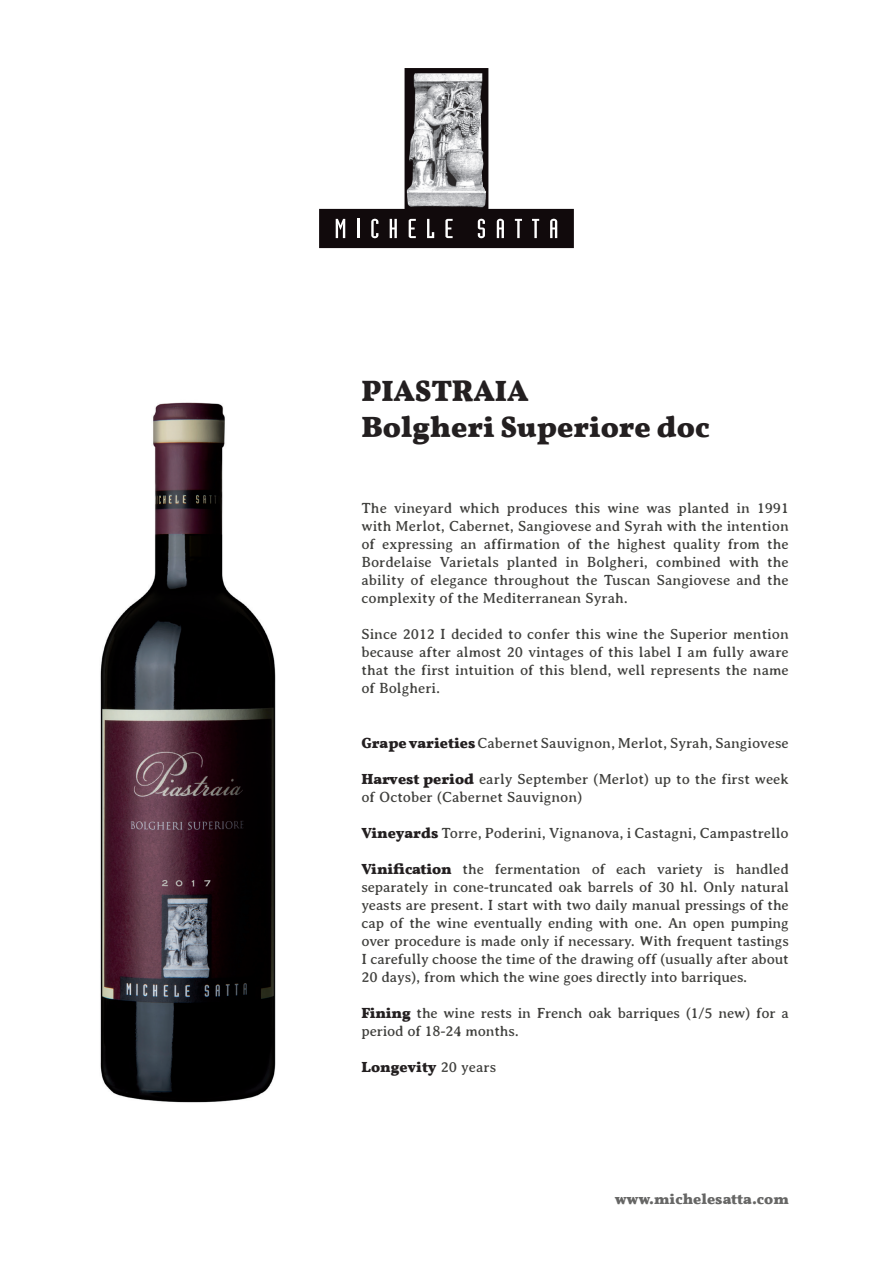
<style>
.page{position:relative;width:893px;height:1263px;background:#fff}
.page>*{position:absolute;margin:0;border:0;box-sizing:border-box;transform-origin:0 0}
.t1{font:700 30px/36px "Vollkorn";color:#231f20}
.t2{font:15px/18px "Averia Serif";color:#40403d;text-align:justify}
.t3{font:700 15px "Vollkorn";color:#666665}
.t4{font:700 15px "Vollkorn";color:#231f20}
.s1{font-family:"Vollkorn";font-weight:700;color:#231f20}
.s2{font-family:"Averia Serif";font-weight:400;color:#40403d}
</style>
<div class="page">
<svg style="left:319px;top:68px;width:255px;height:180px"></svg>
<img style="left:406px;top:73px;width:80px;height:135px">
<svg style="left:336px;top:219px;width:9px;height:19px"></svg>
<svg style="left:357px;top:219px;width:2px;height:19px"></svg>
<svg style="left:371px;top:219px;width:7px;height:19px"></svg>
<svg style="left:390px;top:219px;width:7px;height:19px"></svg>
<svg style="left:409px;top:219px;width:7px;height:19px"></svg>
<svg style="left:427px;top:219px;width:7px;height:19px"></svg>
<svg style="left:445px;top:219px;width:8px;height:19px"></svg>
<svg style="left:478px;top:219px;width:7px;height:19px"></svg>
<svg style="left:497px;top:219px;width:7px;height:19px"></svg>
<svg style="left:515px;top:219px;width:7px;height:19px"></svg>
<svg style="left:532px;top:219px;width:7px;height:19px"></svg>
<svg style="left:550px;top:219px;width:7px;height:19px"></svg>
<img style="left:100px;top:402px;width:176px;height:701px">
<h1 class="t1" style="left:361px;top:372px;width:350px">PIASTRAIA<br>Bolgheri Superiore doc</h1>
<p class="t2" style="left:361px;top:499px;width:429px">The vineyard which produces this wine was planted in 1991 with Merlot, Cabernet, Sangiovese and Syrah with the intention of expressing an affirmation of the highest quality from the Bordelaise Varietals planted in Bolgheri, combined with the ability of elegance throughout the Tuscan Sangiovese and the complexity of the Mediterranean Syrah.</p>
<p class="t2" style="left:361px;top:625px;width:429px">Since 2012 I decided to confer this wine the Superior mention because after almost 20 vintages of this label I am fully aware that the first intuition of this blend, well represents the name of Bolgheri.</p>
<p class="t2" style="left:361px;top:733px;width:429px"><span class="s1">Grape varieties</span> Cabernet Sauvignon, Merlot, Syrah, Sangiovese</p>
<p class="t2" style="left:361px;top:769px;width:429px"><span class="s1">Harvest period</span> early September (Merlot) up to the first week of October (Cabernet Sauvignon)</p>
<p class="t2" style="left:361px;top:823px;width:429px"><span class="s1">Vineyards</span> Torre, Poderini, Vignanova, i Castagni, Campastrello</p>
<p class="t2" style="left:361px;top:859px;width:429px"><span class="s1">Vinification</span> the fermentation of each variety is handled separately in cone-truncated oak barrels of 30 hl. Only natural yeasts are present. I start with two daily manual pressings of the cap of the wine eventually ending with one. An open pumping over procedure is made only if necessary. With frequent tastings I carefully choose the time of the drawing off (usually after about 20 days), from which the wine goes directly into barriques.</p>
<p class="t2" style="left:361px;top:1003px;width:429px"><span class="s1">Fining</span> the wine rests in French oak barriques (1/5 new) for a period of 18-24 months.</p>
<p class="t4" style="left:361px;top:1057px;width:136px">Longevity <span class="s2">20 years</span></p>
<p class="t3" style="left:615px;top:1190px;width:176px">www.michelesatta.com</p>
</div>
